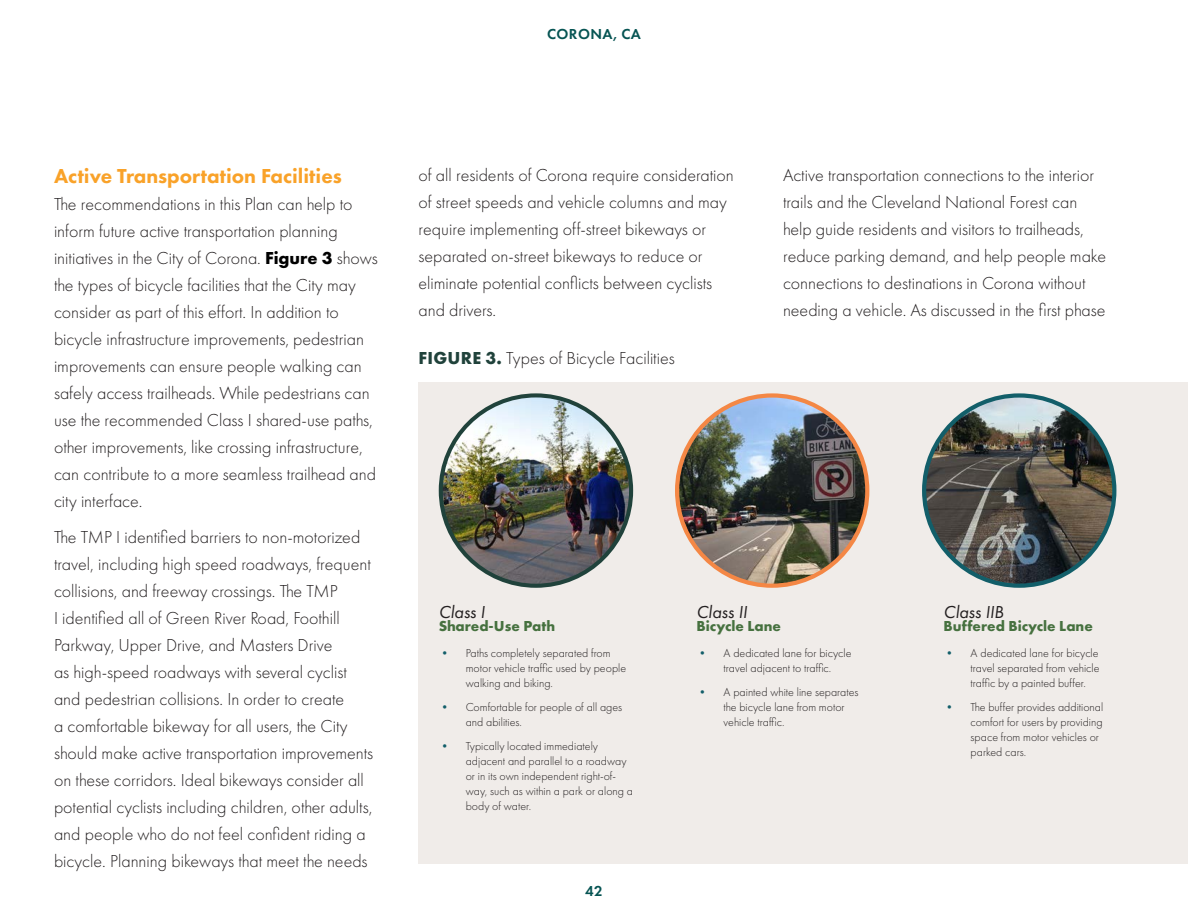
<style>
.page{position:relative;width:1188px;height:918px;background:#fff}
.page>*{position:absolute;margin:0;border:0;box-sizing:border-box;transform-origin:0 0}
.t1{font:800 21px "Futura PT";color:#f9a229}
.Body_text{font:300 18px/27px "Futura PT";color:#231f20}
.Body_Italic{font:italic 18px "Futura PT";color:#231f20}
.t2{font:700 18px "Futura PT";color:#20423b}
.Table_H1{font:700 15px "Futura PT";color:#46713f}
.t3{font:600 15px "Futura PT";letter-spacing:.03em;color:#065453}
.t4{font:300 12px/15px "Futura PT";color:#231f20}
.s1{font-weight:700;color:#000}
.s2{font-weight:700;color:#20423b}
.s3{color:#125e69}
</style>
<div class="page">
<div style="left:418px;top:382px;width:770px;height:482px;background:#f0ece9"></div>
<img style="left:441px;top:395px;width:190px;height:191px;border-radius:95px">
<div style="left:439px;top:393px;width:194px;height:195px;border:4px solid #20423b;border-radius:50%"></div>
<img style="left:924px;top:395px;width:190px;height:191px;border-radius:95px">
<div style="left:922px;top:393px;width:194px;height:195px;border:4px solid #125e69;border-radius:50%"></div>
<img style="left:677px;top:395px;width:190px;height:191px;border-radius:95px">
<div style="left:675px;top:393px;width:194px;height:195px;border:4px solid #f48745;border-radius:50%"></div>
<p class="t3" style="left:547px;top:25px;width:95px">CORONA, CA</p>
<h2 class="t1" style="left:54px;top:163px;width:289px">Active Transportation Facilities</h2>
<p class="Body_text" style="left:54px;top:191px;width:325px">The recommendations in this Plan can help to inform future active transportation planning initiatives in the City of Corona. <span class="s1">Figure 3</span> shows the types of bicycle facilities that the City may consider as part of this effort. In addition to bicycle infrastructure improvements, pedestrian improvements can ensure people walking can safely access trailheads. While pedestrians can use the recommended Class I shared-use paths, other improvements, like crossing infrastructure, can contribute to a more seamless trailhead and city interface.</p>
<p class="Body_text" style="left:54px;top:524px;width:321px">The TMP I identified barriers to non-motorized travel, including high speed roadways, frequent collisions, and freeway crossings. The TMP<br>I identified all of Green River Road, Foothill Parkway, Upper Drive, and Masters Drive<br>as high-speed roadways with several cyclist and pedestrian collisions. In order to create<br>a comfortable bikeway for all users, the City should make active transportation improvements on these corridors. Ideal bikeways consider all potential cyclists including children, other adults, and people who do not feel confident riding a bicycle. Planning bikeways that meet the needs</p>
<p class="Body_text" style="left:418px;top:162px;width:317px">of all residents of Corona require consideration of street speeds and vehicle columns and may require implementing off-street bikeways or separated on-street bikeways to reduce or eliminate potential conflicts between cyclists and drivers.</p>
<p class="Body_text" style="left:783px;top:162px;width:325px">Active transportation connections to the interior trails and the Cleveland National Forest can help guide residents and visitors to trailheads, reduce parking demand, and help people make connections to destinations in Corona without needing a vehicle. As discussed in the first phase</p>
<p class="t2" style="left:418px;top:347px;width:11px">Figure</p>
<p class="Body_text" style="left:486px;top:345px;width:191px"><span class="s2">3.</span> Types of Bicycle Facilities</p>
<p class="Body_Italic" style="left:439px;top:601px;width:48px">Class I</p>
<p class="Table_H1" style="left:439px;top:616px;width:118px">Shared-Use Path</p>
<p class="t4" style="left:466px;top:645px;width:162px;text-indent:-27px"><span class="s3">•</span> Paths completely separated from motor vehicle traffic used by people walking and biking.</p>
<p class="t4" style="left:466px;top:699px;width:158px;text-indent:-27px"><span class="s3">•</span> Comfortable for people of all ages and abilities.</p>
<p class="t4" style="left:466px;top:738px;width:169px;text-indent:-27px"><span class="s3">•</span> Typically located immediately adjacent and parallel to a roadway or in its own independent right-of&shy;way, such as within a park or along a body of water.</p>
<p class="t3" style="left:585px;top:882px;width:19px">42</p>
<p class="Body_Italic" style="left:697px;top:601px;width:52px">Class II</p>
<p class="Table_H1" style="left:697px;top:617px;width:86px">Bicycle Lane</p>
<p class="t4" style="left:697px;top:645px;width:156px;text-align:center"><span class="s3">•</span> A dedicated lane for bicycle travel adjacent to traffic.</p>
<p class="t4" style="left:724px;top:684px;width:137px;text-indent:-27px"><span class="s3">•</span> A painted white line separates the bicycle lane from motor vehicle traffic.</p>
<p class="Body_Italic" style="left:944px;top:601px;width:62px">Class IIB</p>
<p class="Table_H1" style="left:944px;top:617px;width:151px">Buffered Bicycle Lane</p>
<p class="t4" style="left:971px;top:645px;width:130px;text-align:justify;text-indent:-27px"><span class="s3">•</span> A dedicated lane for bicycle travel separated from vehicle traffic by a painted buffer.</p>
<p class="t4" style="left:971px;top:699px;width:134px;text-indent:-27px"><span class="s3">•</span> The buffer provides additional comfort for users by providing space from motor vehicles or parked cars.</p>
</div>
